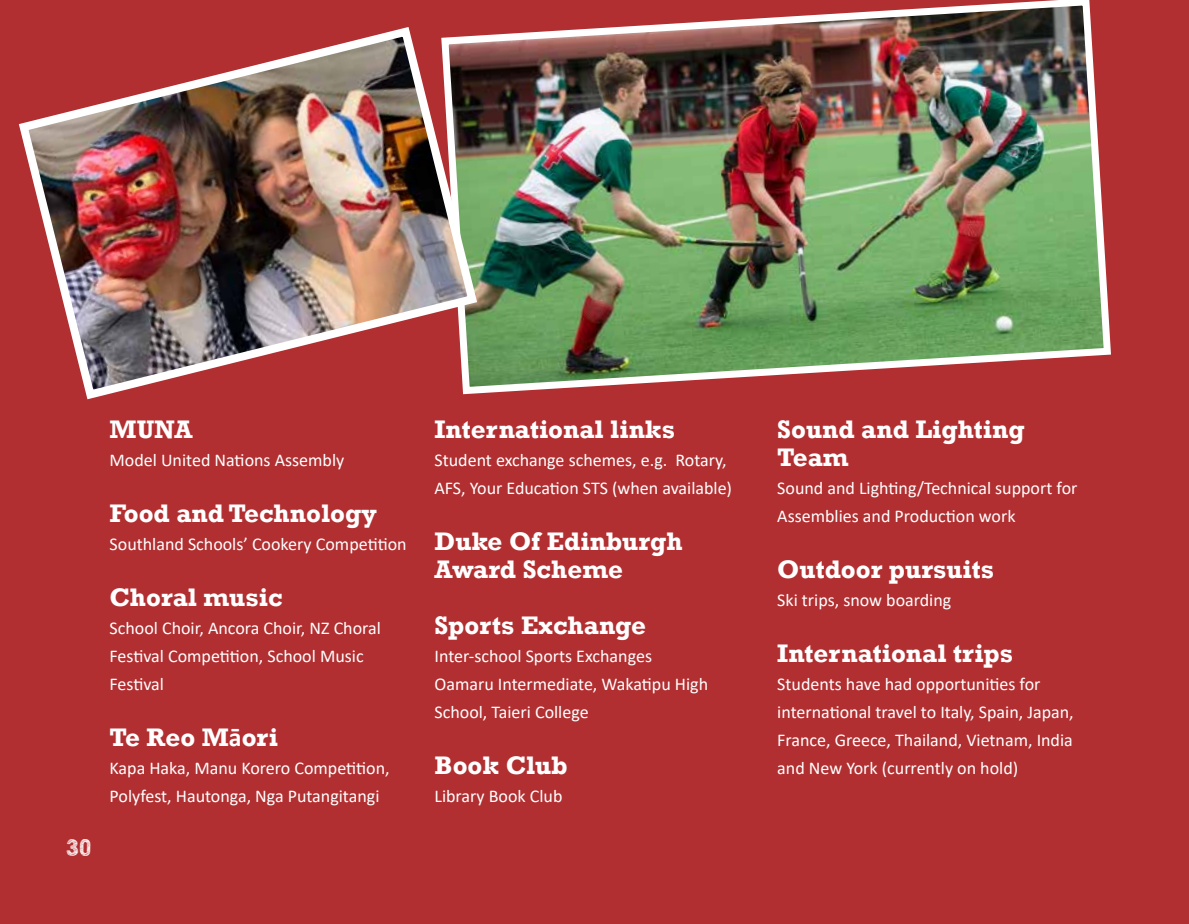
<style>
.page{position:relative;width:1189px;height:924px;background:#b22f31}
.page>*{position:absolute;margin:0;border:0;box-sizing:border-box;transform-origin:0 0}
.t1{font:700 26px/28px "Rockwell";color:#fff}
.t2{font:24px "Sketch Rockwell";color:#fff}
.t3{font:18px/28px "Calibri";color:#fff}
.s1{font-family:"Calibri"}
</style>
<div class="page">
<img style="left:482px;top:0;width:629px;height:393px">
<img style="left:19px;top:27px;width:463px;height:373px">
<h2 class="t2" style="left:66px;top:838px;width:26px">30</h2>
<h1 class="t1" style="left:110px;top:417px;width:85px">MUNA</h1>
<p class="t3" style="left:110px;top:445px;width:236px">Model United Nations Assembly</p>
<h1 class="t1" style="left:110px;top:501px;width:269px">Food and Technology</h1>
<p class="t3" style="left:110px;top:529px;width:298px">Southland Schools’ Cookery Competition</p>
<h1 class="t1" style="left:110px;top:585px;width:175px">Choral music</h1>
<p class="t3" style="left:110px;top:613px;width:273px">School Choir, Ancora Choir, NZ Choral<br>Festival Competition, School Music<br>Festival</p>
<h1 class="t1" style="left:110px;top:725px;width:170px">Te Reo M<span class="s1">ā</span>ori</h1>
<p class="t3" style="left:110px;top:753px;width:282px">Kapa Haka, Manu Korero Competition,<br>Polyfest, Hautonga, Nga Putangitangi</p>
<h1 class="t1" style="left:434px;top:417px;width:242px">International links</h1>
<p class="t3" style="left:434px;top:445px;width:299px">Student exchange schemes, e.g. Rotary,<br>AFS, Your Education STS (when available)</p>
<h1 class="t1" style="left:434px;top:529px;width:250px">Duke Of Edinburgh<br>Award Scheme</h1>
<h1 class="t1" style="left:434px;top:613px;width:213px">Sports Exchange</h1>
<p class="t3" style="left:434px;top:641px;width:275px">Inter-school Sports Exchanges<br>Oamaru Intermediate, Wakatipu High<br>School, Taieri College</p>
<h1 class="t1" style="left:434px;top:753px;width:135px">Book Club</h1>
<p class="t3" style="left:434px;top:781px;width:129px">Library Book Club</p>
<h1 class="t1" style="left:777px;top:417px;width:249px">Sound and Lighting<br>Team</h1>
<p class="t3" style="left:777px;top:473px;width:302px">Sound and Lighting/Technical support for<br>Assemblies and Production work</p>
<h1 class="t1" style="left:777px;top:557px;width:218px">Outdoor pursuits</h1>
<p class="t3" style="left:777px;top:585px;width:176px">Ski trips, snow boarding</p>
<h1 class="t1" style="left:777px;top:641px;width:237px">International trips</h1>
<p class="t3" style="left:777px;top:669px;width:298px">Students have had opportunities for international travel to Italy, Spain, Japan, France, Greece, Thailand, Vietnam, India and New York (currently on hold)</p>
</div>
